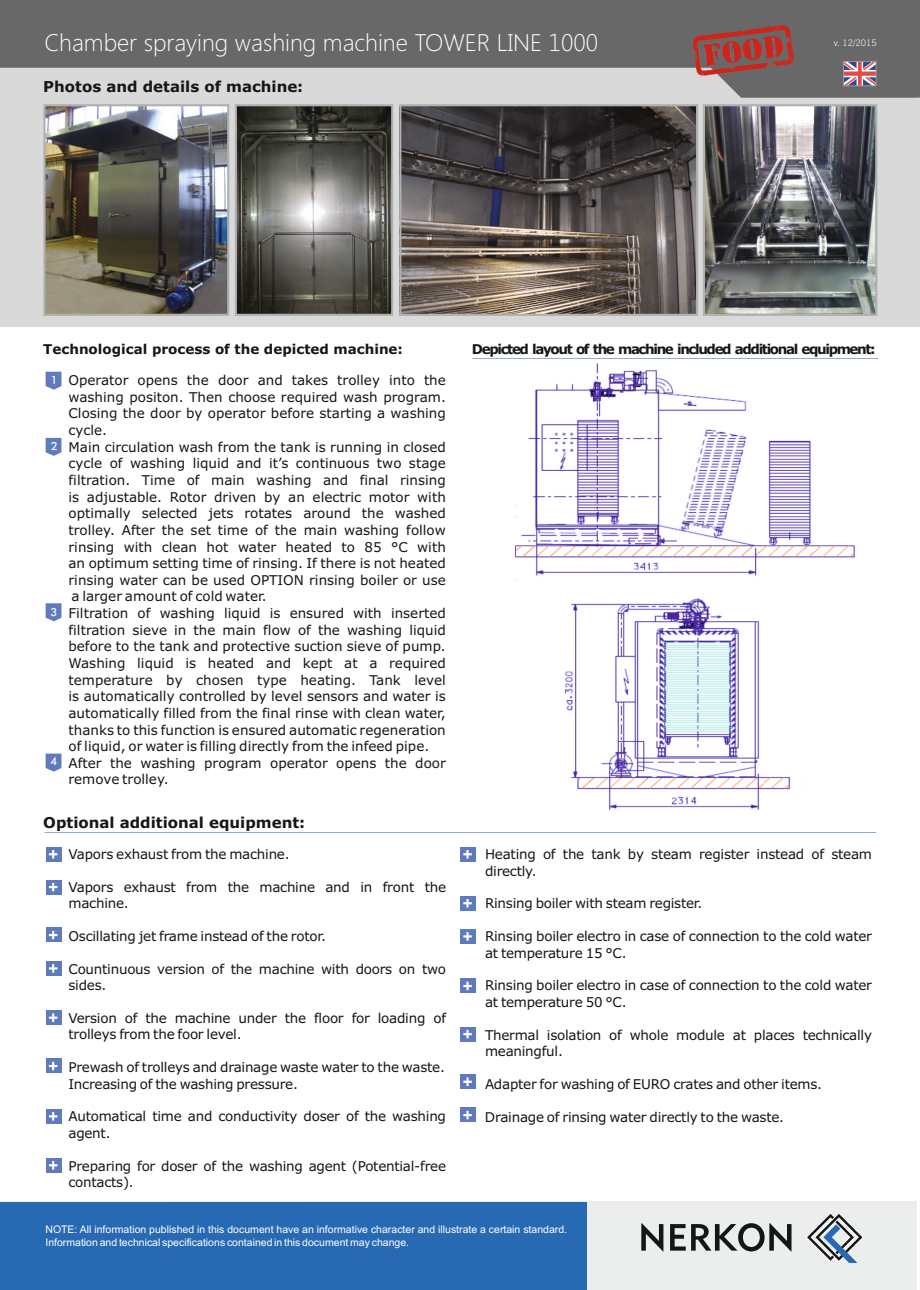
<style>
.page{position:relative;width:920px;height:1290px;background:#fff}
.page>*{position:absolute;margin:0;border:0;box-sizing:border-box;transform-origin:0 0}
.t1{font:300 24px "Segoe UI";color:#fff}
.t2{font:700 15px "Verdana";color:#151616}
.t3{font:13.5px/16.6px "Verdana";color:#151616}
.t4{font:13.5px/16.4px "Verdana";letter-spacing:-.02em;color:#151616}
.t5{font:700 13.5px "Verdana";letter-spacing:-.1em;color:#151616}
.t6{font:700 13.5px "Verdana";color:#151616}
.t7{font:500 11.25px "Futura BT";color:#fff}
.t8{font:10.5px/12.9px "Arial";color:#fff}
.t9{font:300 9px "News Gothic BT";color:#fff}
</style>
<div class="page">
<div style="left:0;top:29px;width:920px;height:297px;background:#d9d9da"></div>
<div style="left:0;top:1202px;width:588px;height:88px;background:#2869b3"></div>
<div style="left:588px;top:1202px;width:329px;height:88px;background:#eceded"></div>
<svg style="left:641px;top:1223px;width:150px;height:28px"></svg>
<svg style="left:806px;top:1213px;width:57px;height:50px"></svg>
<svg style="left:472px;top:358px;width:406px;height:1px"></svg>
<svg style="left:46px;top:754px;width:15px;height:18px"></svg>
<svg style="left:46px;top:603px;width:15px;height:18px"></svg>
<svg style="left:46px;top:438px;width:15px;height:18px"></svg>
<svg style="left:46px;top:372px;width:15px;height:18px"></svg>
<svg style="left:0;top:0;width:920px;height:97px;fill:#686868"></svg>
<svg style="left:845px;top:63px;width:29px;height:21px"></svg>
<div style="left:843px;top:61px;width:33px;height:25px;border:1px solid #999"></div>
<svg style="left:45px;top:832px;width:831px;height:1px"></svg>
<div style="left:46px;top:847px;width:15px;height:14px;background:#607abe"></div>
<svg style="left:49px;top:850px;width:8px;height:8px"></svg>
<div style="left:46px;top:880px;width:15px;height:14px;background:#607abe"></div>
<svg style="left:49px;top:883px;width:8px;height:8px"></svg>
<div style="left:46px;top:928px;width:15px;height:14px;background:#607abe"></div>
<svg style="left:49px;top:931px;width:8px;height:8px"></svg>
<div style="left:46px;top:961px;width:15px;height:14px;background:#607abe"></div>
<svg style="left:49px;top:964px;width:8px;height:9px"></svg>
<div style="left:46px;top:1010px;width:15px;height:15px;background:#607abe"></div>
<svg style="left:49px;top:1013px;width:8px;height:9px"></svg>
<div style="left:46px;top:1059px;width:15px;height:14px;background:#607abe"></div>
<svg style="left:49px;top:1062px;width:8px;height:8px"></svg>
<div style="left:460px;top:847px;width:16px;height:14px;background:#607abe"></div>
<svg style="left:463px;top:850px;width:9px;height:8px"></svg>
<div style="left:460px;top:1027px;width:16px;height:14px;background:#607abe"></div>
<svg style="left:463px;top:1030px;width:9px;height:8px"></svg>
<div style="left:460px;top:1074px;width:16px;height:15px;background:#607abe"></div>
<svg style="left:463px;top:1077px;width:9px;height:9px"></svg>
<div style="left:460px;top:1108px;width:16px;height:14px;background:#607abe"></div>
<svg style="left:463px;top:1111px;width:9px;height:8px"></svg>
<div style="left:460px;top:979px;width:16px;height:14px;background:#607abe"></div>
<svg style="left:463px;top:982px;width:9px;height:8px"></svg>
<div style="left:460px;top:896px;width:16px;height:14px;background:#607abe"></div>
<svg style="left:463px;top:899px;width:9px;height:8px"></svg>
<div style="left:460px;top:929px;width:16px;height:14px;background:#607abe"></div>
<svg style="left:463px;top:932px;width:9px;height:9px"></svg>
<div style="left:46px;top:1109px;width:15px;height:14px;background:#607abe"></div>
<svg style="left:49px;top:1112px;width:8px;height:8px"></svg>
<img style="left:46px;top:107px;width:180px;height:206px">
<img style="left:402px;top:107px;width:293px;height:206px">
<img style="left:238px;top:107px;width:152px;height:206px">
<img style="left:706px;top:107px;width:168px;height:206px">
<div style="left:43px;top:104px;width:186px;height:212px;border:2px solid #afb0b0"></div>
<div style="left:399px;top:104px;width:299px;height:212px;border:2px solid #afb0b0"></div>
<div style="left:703px;top:104px;width:174px;height:212px;border:2px solid #afb0b0"></div>
<div style="left:235px;top:104px;width:158px;height:212px;border:2px solid #afb0b0"></div>
<div style="left:46px;top:1158px;width:15px;height:14px;background:#607abe"></div>
<svg style="left:49px;top:1161px;width:8px;height:8px"></svg>
<img style="left:564px;top:598px;width:226px;height:212px">
<img style="left:516px;top:363px;width:339px;height:213px">
<img style="left:680px;top:18px;width:127px;height:69px">
<h1 class="t1" style="left:44px;top:34px;width:555px">Chamber spraying washing machine TOWER LINE 1000</h1>
<p class="t9" style="left:834px;top:39px;width:45px">v. 12/2015</p>
<p class="t9" style="left:848px;top:39px;width:7px">0</p>
<p class="t9" style="left:872px;top:39px;width:7px">4</p>
<p class="t2" style="left:43px;top:81px;width:262px">Photos and details of machine:</p>
<p class="t6" style="left:43px;top:344px;width:361px">Technological process of the depicted machine:</p>
<p class="t5" style="left:472px;top:343px;width:405px">Depicted layout of the machine included additional equipment:</p>
<p class="t3" style="left:69px;top:373px;width:379px">Operator opens the door and takes trolley into the washing positon. Then choose required wash program.<br>Closing the door by operator before starting a washing cycle.<br>Main circulation wash from the tank is running in closed cycle of washing liquid and it’s continuous two stage filtration. Time of main washing and final rinsing is adjustable. Rotor driven by an electric motor with optimally selected jets rotates around the washed trolley. After the set time of the main washing follow rinsing with clean hot water heated to 85 °C with an optimum setting time of rinsing. If there is not heated rinsing water can be used OPTION rinsing boiler or use a larger amount of cold water.<br>Filtration of washing liquid is ensured with inserted filtration sieve in the main flow of the washing liquid before to the tank and protective suction sieve of pump.<br>Washing liquid is heated and kept at a required temperature by chosen type heating. Tank level is automatically controlled by level sensors and water is automatically filled from the final rinse with clean water, thanks to this function is ensured automatic regeneration of liquid, or water is filling directly from the infeed pipe.<br>After the washing program operator opens the door remove trolley.</p>
<p class="t7" style="left:51px;top:375px;width:8px">1</p>
<p class="t7" style="left:51px;top:441px;width:8px">2</p>
<p class="t7" style="left:50px;top:607px;width:8px">3</p>
<p class="t7" style="left:50px;top:757px;width:8px">4</p>
<p class="t2" style="left:43px;top:816px;width:263px">Optional additional equipment:</p>
<p class="t4" style="left:69px;top:847px;width:223px">Vapors exhaust from the machine.</p>
<p class="t4" style="left:69px;top:880px;width:379px">Vapors exhaust from the machine and in front the machine.</p>
<p class="t4" style="left:69px;top:929px;width:259px">Oscillating jet frame instead of the rotor.</p>
<p class="t4" style="left:69px;top:962px;width:379px">Countinuous version of the machine with doors on two sides.</p>
<p class="t4" style="left:69px;top:1011px;width:379px">Version of the machine under the floor for loading of trolleys from the foor level.</p>
<p class="t4" style="left:69px;top:1060px;width:378px">Prewash of trolleys and drainage waste water to the waste.<br>Increasing of the washing pressure.</p>
<p class="t4" style="left:68px;top:1109px;width:379px">Automatical time and conductivity doser of the washing agent.</p>
<p class="t4" style="left:68px;top:1159px;width:379px">Preparing for doser of the washing agent (Potential-free contacts).</p>
<p class="t4" style="left:485px;top:847px;width:389px">Heating of the tank by steam register instead of steam directly.</p>
<p class="t4" style="left:485px;top:896px;width:219px">Rinsing boiler with steam register.</p>
<p class="t4" style="left:485px;top:929px;width:388px">Rinsing boiler electro in case of connection to the cold water at temperature 15 °C.</p>
<p class="t4" style="left:485px;top:978px;width:388px">Rinsing boiler electro in case of connection to the cold water at temperature 50 °C.</p>
<p class="t4" style="left:485px;top:1028px;width:389px">Thermal isolation of whole module at places technically meaningful.</p>
<p class="t4" style="left:485px;top:1077px;width:339px">Adapter for washing of EURO crates and other items.</p>
<p class="t4" style="left:485px;top:1110px;width:301px">Drainage of rinsing water directly to the waste.</p>
<p class="t8" style="left:45px;top:1224px;width:523px">NOTE: All information published in this document have an informative character and illustrate a certain standard.<br>Information and technical specifications contained in this document may change.</p>
</div>
